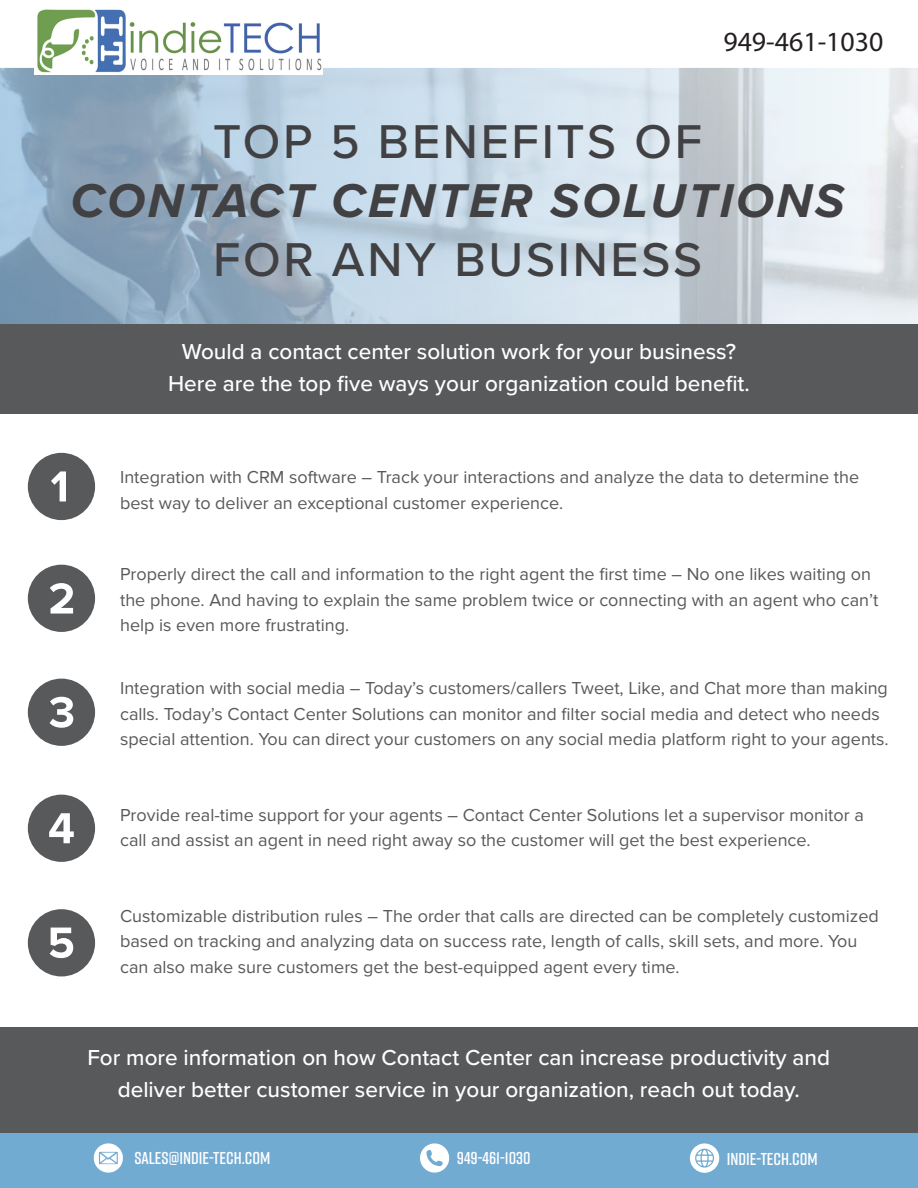
<style>
.page{position:relative;width:918px;height:1188px;background:#fff}
.page>*{position:absolute;margin:0;border:0;box-sizing:border-box;transform-origin:0 0}
.t1{font:500 49.2px "Proxima Nova";letter-spacing:.055em;color:#414042}
.t2{font:italic 700 49.2px "Proxima Nova";letter-spacing:.055em;color:#414042}
.t3{font:27.9px "Myriad Pro";color:#231f20}
.t4{font:500 22.5px/31.5px "Proxima Nova";color:#fff;text-align:center}
.t5{font:18px/25.5px "Proxima Nova";color:#58595b}
.t6{font:600 17.25px "Rift";color:#fff}
</style>
<div class="page">
<img style="left:0;top:68px;width:918px;height:256px">
<div style="left:0;top:324px;width:918px;height:89px;background:#58595b"></div>
<div style="left:28px;top:453px;width:67px;height:67px;background:#58595b;border-radius:50%"></div>
<svg style="left:51px;top:471px;width:15px;height:30px"></svg>
<div style="left:0;top:1132px;width:918px;height:56px;background:#72abd2"></div>
<div style="left:28px;top:565px;width:67px;height:67px;background:#58595b;border-radius:50%"></div>
<svg style="left:50px;top:583px;width:23px;height:31px"></svg>
<div style="left:28px;top:679px;width:67px;height:67px;background:#58595b;border-radius:50%"></div>
<svg style="left:50px;top:697px;width:23px;height:31px"></svg>
<div style="left:28px;top:795px;width:67px;height:67px;background:#58595b;border-radius:50%"></div>
<svg style="left:49px;top:813px;width:25px;height:30px"></svg>
<div style="left:28px;top:909px;width:67px;height:67px;background:#58595b;border-radius:50%"></div>
<svg style="left:50px;top:928px;width:23px;height:30px"></svg>
<div style="left:0;top:1027px;width:918px;height:105px;background:#58595b"></div>
<svg style="left:94px;top:1143px;width:29px;height:30px"></svg>
<svg style="left:420px;top:1143px;width:29px;height:30px"></svg>
<svg style="left:690px;top:1143px;width:29px;height:30px"></svg>
<img style="left:35px;top:9px;width:287px;height:66px">
<h2 class="t3" style="left:723px;top:25px;width:161px">949-461-1030</h2>
<h1 class="t1" style="left:213px;top:105px;width:490px">TOP 5 BENEFITS OF</h1>
<h1 class="t2" style="left:71px;top:164px;width:775px">CONTACT CENTER SOLUTIONS</h1>
<h1 class="t1" style="left:213px;top:223px;width:491px">FOR ANY BUSINESS</h1>
<p class="t4" style="left:168px;top:335px;width:583px">Would a contact center solution work for your business?<br>Here are the top five ways your organization could benefit.</p>
<p class="t5" style="left:120px;top:465px;width:741px">Integration with CRM software – Track your interactions and analyze the data to determine the best way to deliver an exceptional customer experience.</p>
<p class="t5" style="left:120px;top:562px;width:760px">Properly direct the call and information to the right agent the first time – No one likes waiting on the phone. And having to explain the same problem twice or connecting with an agent who can’t help is even more frustrating.</p>
<p class="t5" style="left:120px;top:676px;width:770px">Integration with social media – Today’s customers/callers Tweet, Like, and Chat more than making calls. Today’s Contact Center Solutions can monitor and filter social media and detect who needs special attention. You can direct your customers on any social media platform right to your agents.</p>
<p class="t5" style="left:120px;top:802px;width:745px">Provide real-time support for your agents – Contact Center Solutions let a supervisor monitor a call and assist an agent in need right away so the customer will get the best experience.</p>
<p class="t5" style="left:120px;top:903px;width:760px">Customizable distribution rules – The order that calls are directed can be completely customized based on tracking and analyzing data on success rate, length of calls, skill sets, and more. You can also make sure customers get the best-equipped agent every time.</p>
<p class="t4" style="left:87px;top:1041px;width:744px">For more information on how Contact Center can increase productivity and deliver better customer service in your organization, reach out today.</p>
<p class="t6" style="left:134px;top:1146px;width:138px">SALES@INDIE-TECH.COM</p>
<p class="t6" style="left:457px;top:1146px;width:75px">949-461-1030</p>
<p class="t6" style="left:727px;top:1146px;width:93px">INDIE-TECH.COM</p>
</div>
